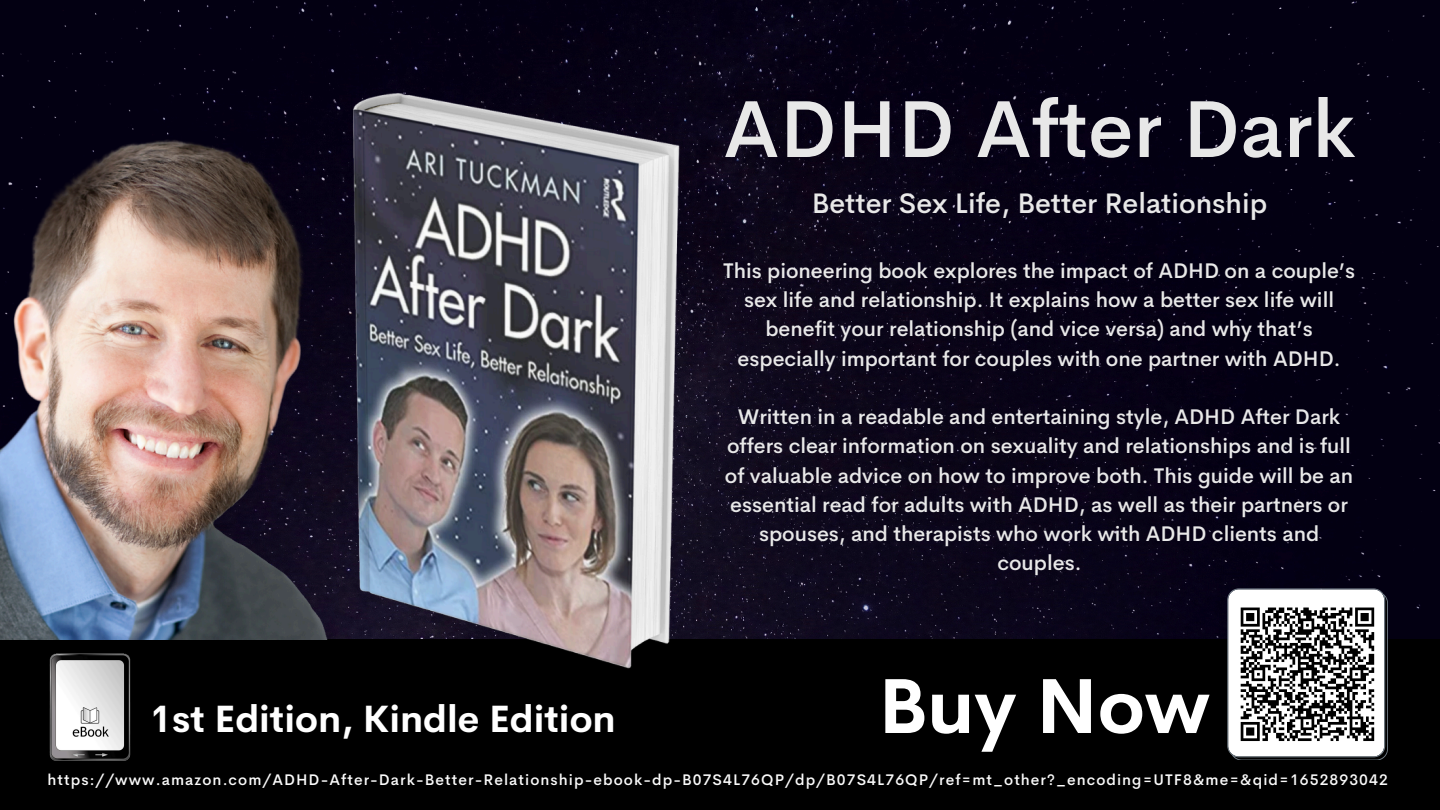
<style>
.page{position:relative;width:1440px;height:810px;background:#fff}
.page>*{position:absolute;margin:0;border:0;box-sizing:border-box;transform-origin:0 0}
.t1{font:500 80px "Cerebri Sans";color:#e8e8e8}
.t2{font:700 76.3px "Cerebri Sans";color:#fff}
.t3{font:700 37.2px "Cerebri Sans";color:#fff}
.t4{font:500 28px "Cerebri Sans";color:#e8e8e8}
.t5{font:500 21px/29.2px "Cerebri Sans";color:#e8e8e8;text-align:center}
.t6{font:500 15.2px "Cerebri Sans";letter-spacing:.07em;color:#fafafa}
</style>
<div class="page">
<img style="left:0;top:0;width:1440px;height:640px">
<div style="left:0;top:640px;width:1440px;height:170px;background:#000"></div>
<img style="left:265px;top:18px;width:491px;height:651px">
<img style="left:0;top:53px;width:337px;height:587px">
<svg style="left:1227px;top:588px;width:161px;height:172px"></svg>
<img style="left:11px;top:628px;width:159px;height:133px">
<h4 class="t1" style="left:723px;top:77px;width:634px">ADHD After Dark</h4>
<h4 class="t4" style="left:812px;top:185px;width:457px">Better Sex Life, Better Relationship</h4>
<h2 class="t3" style="left:150px;top:694px;width:467px">1st Edition, Kindle Edition</h2>
<p class="t5" style="left:723px;top:256px;width:633px">This pioneering book explores the impact of ADHD on a couple’s sex life and relationship. It explains how a better sex life will benefit your relationship (and vice versa) and why that’s especially important for couples with one partner with ADHD.</p>
<p class="t5" style="left:725px;top:402px;width:630px">Written in a readable and entertaining style, ADHD After Dark offers clear information on sexuality and relationships and is full of valuable advice on how to improve both. This guide will be an essential read for adults with ADHD, as well as their partners or spouses, and therapists who work with ADHD clients and couples.</p>
<h4 class="t2" style="left:878px;top:657px;width:333px">Buy Now</h4>
<h3 class="t6" style="left:47px;top:770px;width:1342px">https://www.amazon.com/ADHD-After-Dark-Better-Relationship-ebook-dp-B07S4L76QP/dp/B07S4L76QP/ref=mt_other?_encoding=UTF8&amp;me=&amp;qid=1652893042</h3>
</div>
